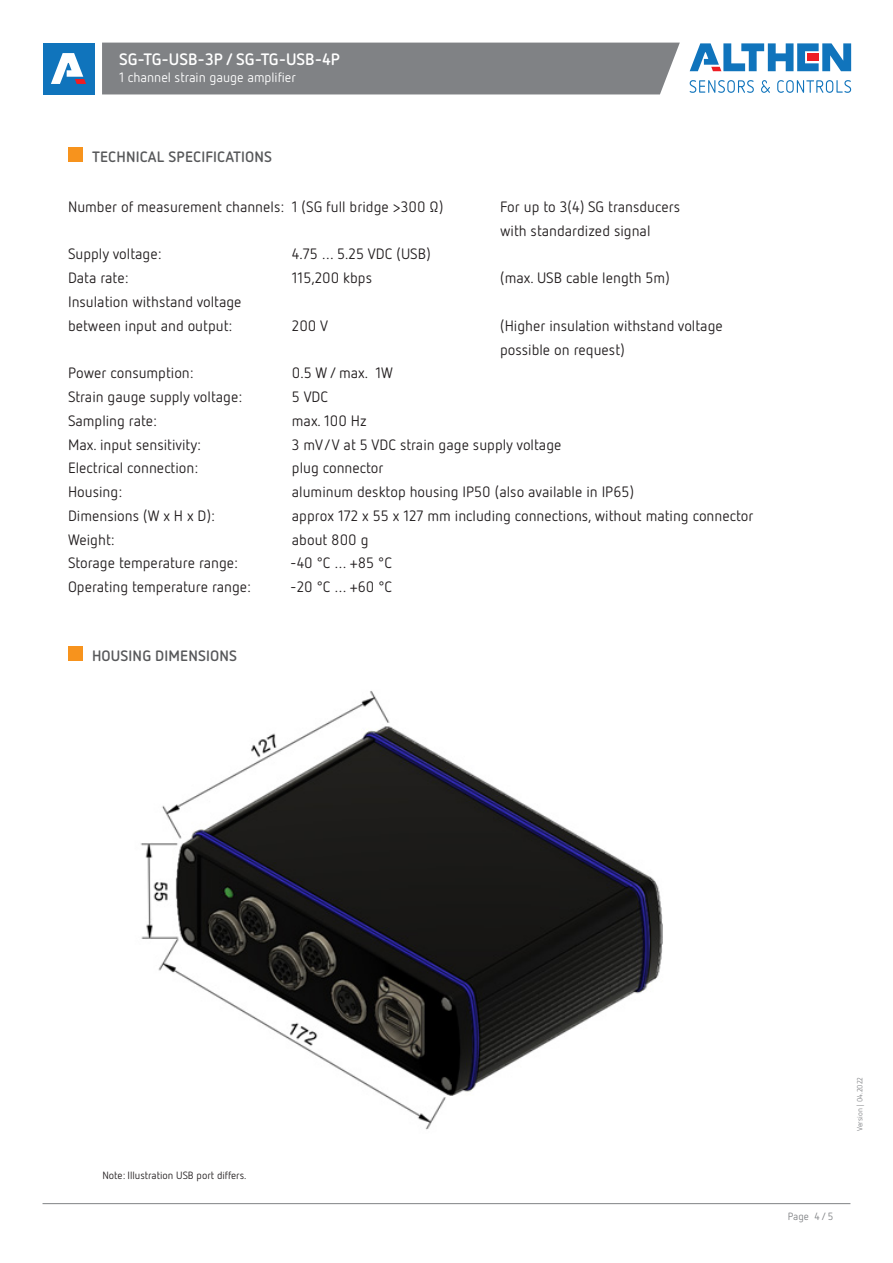
<style>
.page{position:relative;width:893px;height:1263px;background:#fff}
.page>*{position:absolute;margin:0;border:0;box-sizing:border-box;transform-origin:0 0}
._1Head_12pf_Bold{font:700 16.5px "Netto OT";color:#fff}
.t1{font:15px "Netto OT";color:#231f20}
.FT_10pt_regular{font:700 15px "Netto OT";letter-spacing:.01em;color:#57585a}
._1Head_12pf_Bold-2{font:13.5px "Netto OT";color:#fff}
.t2{font:10.5px "Netto OT";color:#231f20}
.t3{font:10.5px "Netto OT";color:#808285}
.t4{font:7.5px "Netto OT";color:#808285}
</style>
<div class="page">
<div style="left:102px;top:43px;width:578px;height:51px;background:#808285"></div>
<hr style="left:43px;top:1203px;width:807px;height:1px;background:#808285">
<div style="left:43px;top:43px;width:51px;height:51px;background:#1074bc"></div>
<svg style="left:51px;top:53px;width:35px;height:31px"></svg>
<svg style="left:690px;top:80px;width:64px;height:13px"></svg>
<svg style="left:761px;top:80px;width:9px;height:13px"></svg>
<svg style="left:777px;top:80px;width:74px;height:13px"></svg>
<svg style="left:690px;top:43px;width:161px;height:28px"></svg>
<div style="left:68px;top:147px;width:15px;height:15px;background:#f7931d"></div>
<div style="left:68px;top:646px;width:15px;height:15px;background:#f7931d"></div>
<img style="left:140px;top:691px;width:523px;height:439px">
<p class="_1Head_12pf_Bold" style="left:119px;top:49px;width:223px">SG-TG-USB-3P / SG-TG-USB-4P</p>
<p class="_1Head_12pf_Bold-2" style="left:119px;top:69px;width:178px">1 channel strain gauge amplifier</p>
<p class="FT_10pt_regular" style="left:92px;top:147px;width:182px">TECHNICAL SPECIFICATIONS</p>
<p class="t1" style="left:68px;top:198px;width:377px">Number of measurement channels: 1 (SG full bridge &gt;300 Ω)</p>
<p class="t1" style="left:500px;top:198px;width:182px">For up to 3(4) SG transducers</p>
<p class="t1" style="left:500px;top:221px;width:152px">with standardized signal</p>
<p class="t1" style="left:68px;top:245px;width:95px">Supply voltage:</p>
<p class="t1" style="left:292px;top:245px;width:140px">4.75 … 5.25 VDC (USB)</p>
<p class="t1" style="left:68px;top:269px;width:62px">Data rate:</p>
<p class="t1" style="left:292px;top:269px;width:82px">115,200 kbps</p>
<p class="t1" style="left:500px;top:269px;width:171px">(max. USB cable length 5m)</p>
<p class="t1" style="left:68px;top:293px;width:175px">Insulation withstand voltage</p>
<p class="t1" style="left:68px;top:316px;width:166px">between input and output:</p>
<p class="t1" style="left:292px;top:316px;width:38px">200 V</p>
<p class="t1" style="left:500px;top:316px;width:224px">(Higher insulation withstand voltage</p>
<p class="t1" style="left:500px;top:340px;width:126px">possible on request)</p>
<p class="t1" style="left:68px;top:364px;width:127px">Power consumption:</p>
<p class="t1" style="left:292px;top:364px;width:102px">0.5 W / max. 1W</p>
<p class="t1" style="left:68px;top:388px;width:176px">Strain gauge supply voltage:</p>
<p class="t1" style="left:292px;top:388px;width:38px">5 VDC</p>
<p class="t1" style="left:68px;top:411px;width:90px">Sampling rate:</p>
<p class="t1" style="left:292px;top:411px;width:76px">max. 100 Hz</p>
<p class="t1" style="left:68px;top:435px;width:134px">Max. input sensitivity:</p>
<p class="t1" style="left:292px;top:435px;width:271px">3 mV/V at 5 VDC strain gage supply voltage</p>
<p class="t1" style="left:68px;top:459px;width:132px">Electrical connection:</p>
<p class="t1" style="left:292px;top:459px;width:93px">plug connector</p>
<p class="t1" style="left:68px;top:483px;width:56px">Housing:</p>
<p class="t1" style="left:292px;top:483px;width:344px">aluminum desktop housing IP50 (also available in IP65)</p>
<p class="t1" style="left:68px;top:506px;width:148px">Dimensions (W x H x D):</p>
<p class="t1" style="left:292px;top:506px;width:463px">approx 172 x 55 x 127 mm including connections, without mating connector</p>
<p class="t1" style="left:68px;top:530px;width:48px">Weight:</p>
<p class="t1" style="left:292px;top:530px;width:78px">about 800 g</p>
<p class="t1" style="left:68px;top:554px;width:171px">Storage temperature range:</p>
<p class="t1" style="left:290px;top:554px;width:103px">-40 °C … +85 °C</p>
<p class="t1" style="left:68px;top:578px;width:184px">Operating temperature range:</p>
<p class="t1" style="left:290px;top:578px;width:104px">-20 °C … +60 °C</p>
<p class="FT_10pt_regular" style="left:92px;top:646px;width:147px">HOUSING DIMENSIONS</p>
<p class="t2" style="left:102px;top:1169px;width:146px">Note: Illustration USB port differs.</p>
<p class="t4" style="left:855px;top:1131px;width:56px;rotate:-90deg">Version | 04.2022</p>
<p class="t3" style="left:788px;top:1210px;width:47px">Page 4 / 5</p>
</div>
